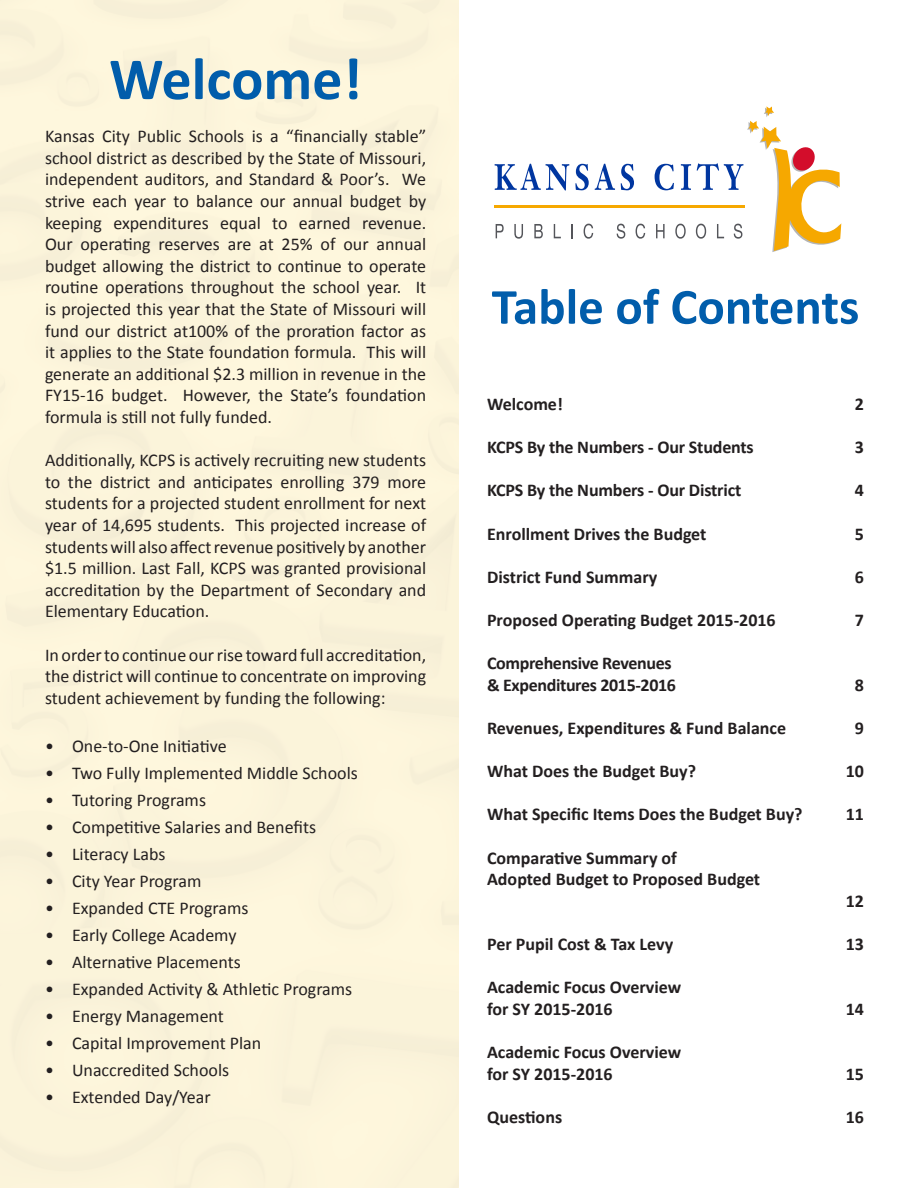
<style>
.page{position:relative;width:918px;height:1188px;background:#fff}
.page>*{position:absolute;margin:0;border:0;box-sizing:border-box;transform-origin:0 0}
.t1{font:700 60px "Calibri";color:#015dab}
.t2{font:700 51px "Calibri";color:#015dab}
.Body_Copy{font:18px/21.6px "Calibri";color:#231f20;text-align:justify}
.Body_Copy-2{font:700 18px "Calibri";color:#231f20}
.Body_Copy-3{font:700 18px "Calibri";letter-spacing:-.02em;color:#231f20}
</style>
<div class="page">
<div style="left:0;top:0;width:459px;height:1188px;background:#fbf4da"></div>
<hr style="left:494px;top:205px;width:251px;height:2px;background:#f6a800">
<svg style="left:495px;top:164px;width:74px;height:26px"></svg>
<svg style="left:575px;top:164px;width:14px;height:26px"></svg>
<svg style="left:595px;top:164px;width:20px;height:26px"></svg>
<svg style="left:621px;top:164px;width:13px;height:26px"></svg>
<svg style="left:496px;top:224px;width:8px;height:14px"></svg>
<svg style="left:514px;top:224px;width:9px;height:15px"></svg>
<svg style="left:534px;top:224px;width:9px;height:14px"></svg>
<svg style="left:554px;top:224px;width:7px;height:14px"></svg>
<svg style="left:571px;top:224px;width:2px;height:14px"></svg>
<svg style="left:584px;top:224px;width:9px;height:15px"></svg>
<svg style="left:617px;top:224px;width:8px;height:15px"></svg>
<svg style="left:636px;top:224px;width:9px;height:15px"></svg>
<svg style="left:655px;top:106px;width:186px;height:146px"></svg>
<p class="t1" style="left:109px;top:41px;width:254px">Welcome!</p>
<p class="Body_Copy" style="left:45px;top:125px;width:383px">Kansas City Public Schools is a “financially stable” school district as described by the State of Missouri, independent auditors, and Standard &amp; Poor’s. We strive each year to balance our annual budget by keeping expenditures equal to earned revenue.<br>Our operating reserves are at 25% of our annual budget allowing the district to continue to operate routine operations throughout the school year. It is projected this year that the State of Missouri will fund our district at100% of the proration factor as it applies to the State foundation formula. This will generate an additional $2.3 million in revenue in the FY15-16 budget. However, the State’s foundation formula is still not fully funded.</p>
<p class="Body_Copy" style="left:45px;top:449px;width:383px">Additionally, KCPS is actively recruiting new students to the district and anticipates enrolling 379 more students for a projected student enrollment for next year of 14,695 students. This projected increase of students will also affect revenue positively by another $1.5 million. Last Fall, KCPS was granted provisional accreditation by the Department of Secondary and Elementary Education.</p>
<p class="Body_Copy" style="left:45px;top:644px;width:383px">In order to continue our rise toward full accreditation, the district will continue to concentrate on improving student achievement by funding the following:</p>
<p class="Body_Copy" style="left:45px;top:736px;width:183px">• One-to-One Initiative</p>
<p class="Body_Copy" style="left:45px;top:763px;width:314px">• Two Fully Implemented Middle Schools</p>
<p class="Body_Copy" style="left:45px;top:790px;width:163px">• Tutoring Programs</p>
<p class="Body_Copy" style="left:45px;top:817px;width:273px">• Competitive Salaries and Benefits</p>
<p class="Body_Copy" style="left:45px;top:844px;width:122px">• Literacy Labs</p>
<p class="Body_Copy" style="left:45px;top:871px;width:158px">• City Year Program</p>
<p class="Body_Copy" style="left:45px;top:898px;width:205px">• Expanded CTE Programs</p>
<p class="Body_Copy" style="left:45px;top:925px;width:193px">• Early College Academy</p>
<p class="Body_Copy" style="left:45px;top:952px;width:197px">• Alternative Placements</p>
<p class="Body_Copy" style="left:45px;top:979px;width:309px">• Expanded Activity &amp; Athletic Programs</p>
<p class="Body_Copy" style="left:45px;top:1006px;width:180px">• Energy Management</p>
<p class="Body_Copy" style="left:45px;top:1033px;width:218px">• Capital Improvement Plan</p>
<p class="Body_Copy" style="left:45px;top:1060px;width:186px">• Unaccredited Schools</p>
<p class="Body_Copy" style="left:45px;top:1087px;width:167px">• Extended Day/Year</p>
<p class="t2" style="left:492px;top:274px;width:369px">Table of Contents</p>
<p class="Body_Copy-2" style="left:487px;top:393px;width:77px">Welcome!</p>
<p class="Body_Copy-2" style="left:855px;top:393px;width:11px">2</p>
<p class="Body_Copy-2" style="left:487px;top:436px;width:268px">KCPS By the Numbers - Our Students</p>
<p class="Body_Copy-2" style="left:855px;top:436px;width:11px">3</p>
<p class="Body_Copy-2" style="left:487px;top:479px;width:256px">KCPS By the Numbers - Our District</p>
<p class="Body_Copy-2" style="left:855px;top:479px;width:11px">4</p>
<p class="Body_Copy-2" style="left:487px;top:522px;width:221px">Enrollment Drives the Budget</p>
<p class="Body_Copy-2" style="left:855px;top:522px;width:11px">5</p>
<p class="Body_Copy-2" style="left:487px;top:565px;width:172px">District Fund Summary</p>
<p class="Body_Copy-2" style="left:855px;top:565px;width:11px">6</p>
<p class="Body_Copy-2" style="left:487px;top:609px;width:290px">Proposed Operating Budget 2015-2016</p>
<p class="Body_Copy-2" style="left:855px;top:609px;width:11px">7</p>
<p class="Body_Copy-3" style="left:487px;top:652px;width:186px">Comprehensive Revenues</p>
<p class="Body_Copy-3" style="left:487px;top:673px;width:190px">&amp; Expenditures 2015-2016</p>
<p class="Body_Copy-2" style="left:855px;top:673px;width:11px">8</p>
<p class="Body_Copy-2" style="left:487px;top:717px;width:301px">Revenues, Expenditures &amp; Fund Balance</p>
<p class="Body_Copy-2" style="left:855px;top:717px;width:11px">9</p>
<p class="Body_Copy-2" style="left:487px;top:760px;width:210px">What Does the Budget Buy?</p>
<p class="Body_Copy-2" style="left:846px;top:760px;width:20px">10</p>
<p class="Body_Copy-2" style="left:487px;top:803px;width:317px">What Specific Items Does the Budget Buy?</p>
<p class="Body_Copy-2" style="left:846px;top:803px;width:20px">11</p>
<p class="Body_Copy-2" style="left:487px;top:846px;width:191px">Comparative Summary of</p>
<p class="Body_Copy-2" style="left:487px;top:868px;width:275px">Adopted Budget to Proposed Budget</p>
<p class="Body_Copy-2" style="left:846px;top:889px;width:20px">12</p>
<p class="Body_Copy-2" style="left:487px;top:933px;width:188px">Per Pupil Cost &amp; Tax Levy</p>
<p class="Body_Copy-2" style="left:846px;top:933px;width:20px">13</p>
<p class="Body_Copy-2" style="left:487px;top:976px;width:196px">Academic Focus Overview</p>
<p class="Body_Copy-2" style="left:487px;top:997px;width:127px">for SY 2015-2016</p>
<p class="Body_Copy-2" style="left:846px;top:997px;width:20px">14</p>
<p class="Body_Copy-2" style="left:487px;top:1041px;width:196px">Academic Focus Overview</p>
<p class="Body_Copy-2" style="left:487px;top:1062px;width:127px">for SY 2015-2016</p>
<p class="Body_Copy-2" style="left:846px;top:1062px;width:20px">15</p>
<p class="Body_Copy-2" style="left:487px;top:1105px;width:77px">Questions</p>
<p class="Body_Copy-2" style="left:846px;top:1105px;width:20px">16</p>
</div>
